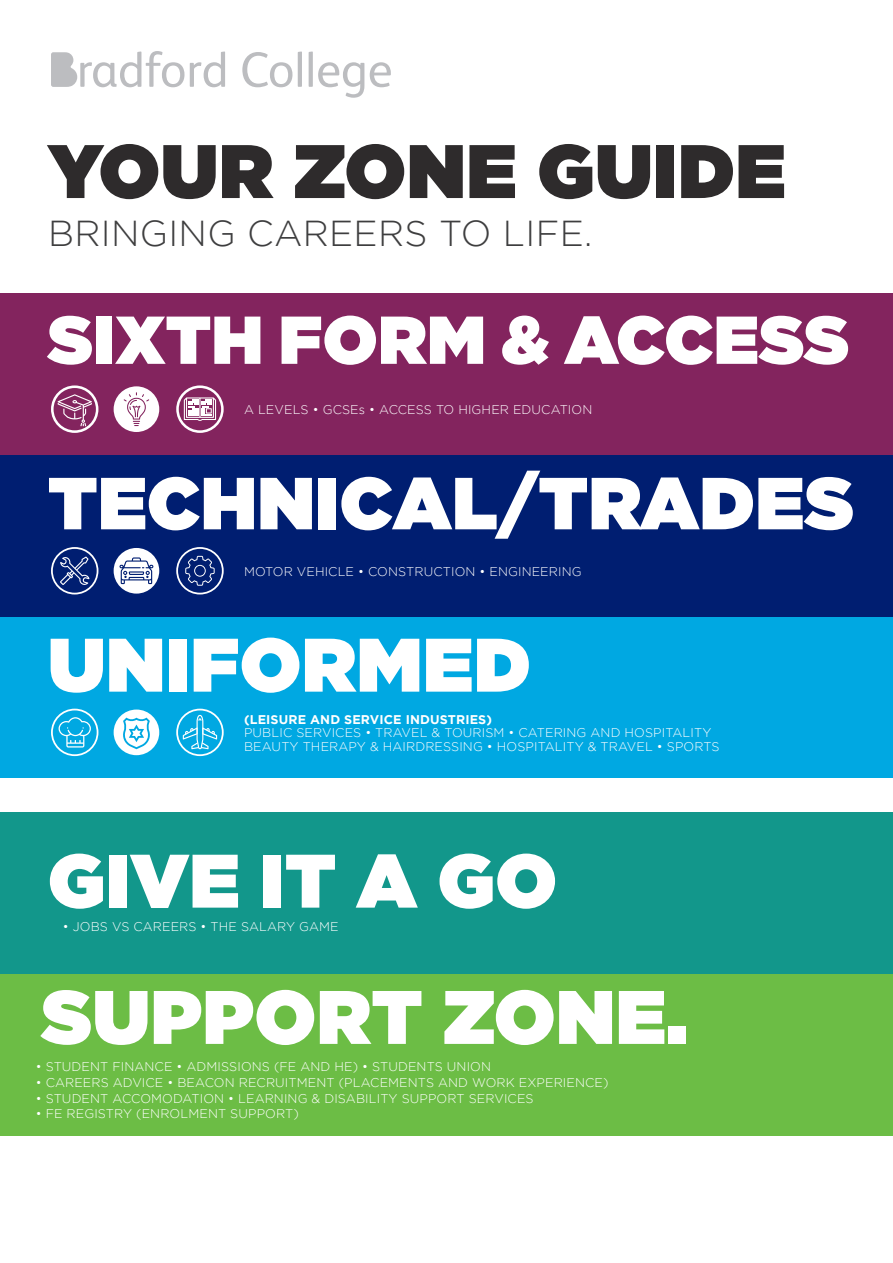
<style>
.page{position:relative;width:893px;height:1263px;background:#fff}
.page>*{position:absolute;margin:0;border:0;box-sizing:border-box;transform-origin:0 0}
.t1{font:900 75.6px "Gotham";letter-spacing:.01em;color:#fff}
.t2{font:900 75.6px "Gotham";letter-spacing:.01em;color:#2e2b2c}
.t3{font:900 73.5px "Gotham";letter-spacing:.01em;color:#fff}
.t4{font:900 67.5px "Gotham";letter-spacing:.01em;color:#fff}
.t5{font:300 36px "Gotham";letter-spacing:.01em;color:#3e3e3f}
.t6{font:300 12.6px/13.6px "Gotham";letter-spacing:.01em;color:#fff}
.t7{font:700 12.6px "Gotham";letter-spacing:.01em;color:#fff}
</style>
<div class="page">
<div style="left:0;top:974px;width:893px;height:161px;background:#6cbd45"></div>
<div style="left:0;top:617px;width:893px;height:161px;background:#00a8e2"></div>
<svg style="left:59px;top:717px;width:32px;height:30px"></svg>
<div style="left:51px;top:709px;width:47px;height:47px;border:2px solid #fff;border-radius:50%"></div>
<div style="left:176px;top:709px;width:48px;height:47px;border:2px solid #fff;border-radius:50%"></div>
<div style="left:114px;top:709px;width:45px;height:46px;background:#fff;border-radius:50%"></div>
<svg style="left:123px;top:718px;width:27px;height:31px"></svg>
<svg style="left:183px;top:715px;width:34px;height:34px"></svg>
<div style="left:0;top:812px;width:893px;height:162px;background:#12978b"></div>
<div style="left:0;top:455px;width:893px;height:162px;background:#001e71"></div>
<div style="left:51px;top:547px;width:47px;height:47px;border:2px solid #fff;border-radius:50%"></div>
<div style="left:176px;top:547px;width:48px;height:47px;border:2px solid #fff;border-radius:50%"></div>
<div style="left:114px;top:548px;width:45px;height:46px;background:#fff;border-radius:50%"></div>
<svg style="left:60px;top:556px;width:29px;height:29px"></svg>
<svg style="left:119px;top:557px;width:34px;height:27px"></svg>
<svg style="left:185px;top:556px;width:30px;height:30px"></svg>
<div style="left:0;top:293px;width:893px;height:162px;background:#83245e"></div>
<div style="left:51px;top:385px;width:47px;height:48px;border:3px solid #fff;border-radius:50%"></div>
<div style="left:176px;top:385px;width:48px;height:48px;border:3px solid #fff;border-radius:50%"></div>
<div style="left:114px;top:386px;width:45px;height:46px;background:#fff;border-radius:50%"></div>
<svg style="left:184px;top:397px;width:32px;height:24px"></svg>
<svg style="left:58px;top:394px;width:34px;height:32px"></svg>
<svg style="left:124px;top:392px;width:25px;height:34px"></svg>
<svg style="left:51px;top:51px;width:340px;height:47px"></svg>
<h1 class="t2" style="left:48px;top:117px;width:739px">YOUR ZONE GUIDE</h1>
<h3 class="t5" style="left:48px;top:214px;width:546px">BRINGING CAREERS TO LIFE.</h3>
<h3 class="t4" style="left:48px;top:292px;width:802px">SIXTH FORM &amp; ACCESS</h3>
<p class="t6" style="left:244px;top:403px;width:350px">A LEVELS • GCSEs • ACCESS TO HIGHER EDUCATION</p>
<h2 class="t3" style="left:48px;top:451px;width:807px">TECHNICAL/TRADES</h2>
<p class="t6" style="left:244px;top:564px;width:339px">MOTOR VEHICLE • CONSTRUCTION • ENGINEERING</p>
<h1 class="t1" style="left:48px;top:611px;width:484px">UNIFORMED</h1>
<p class="t7" style="left:244px;top:712px;width:249px">(LEISURE AND SERVICE INDUSTRIES)</p>
<p class="t6" style="left:244px;top:726px;width:477px">PUBLIC SERVICES • TRAVEL &amp; TOURISM • CATERING AND HOSPITALITY<br>BEAUTY THERAPY &amp; HAIRDRESSING • HOSPITALITY &amp; TRAVEL • SPORTS</p>
<h1 class="t1" style="left:48px;top:827px;width:510px">GIVE IT A GO</h1>
<p class="t6" style="left:63px;top:920px;width:277px">• JOBS VS CAREERS • THE SALARY GAME</p>
<h1 class="t1" style="left:42px;top:963px;width:648px">SUPPORT ZONE.</h1>
<p class="t6" style="left:36px;top:1059px;width:457px">• STUDENT FINANCE • ADMISSIONS (FE AND HE) • STUDENTS UNION</p>
<p class="t6" style="left:36px;top:1075px;width:574px">• CAREERS ADVICE • BEACON RECRUITMENT (PLACEMENTS AND WORK EXPERIENCE)</p>
<p class="t6" style="left:36px;top:1091px;width:499px">• STUDENT ACCOMODATION • LEARNING &amp; DISABILITY SUPPORT SERVICES</p>
<p class="t6" style="left:36px;top:1107px;width:265px">• FE REGISTRY (ENROLMENT SUPPORT)</p>
</div>
